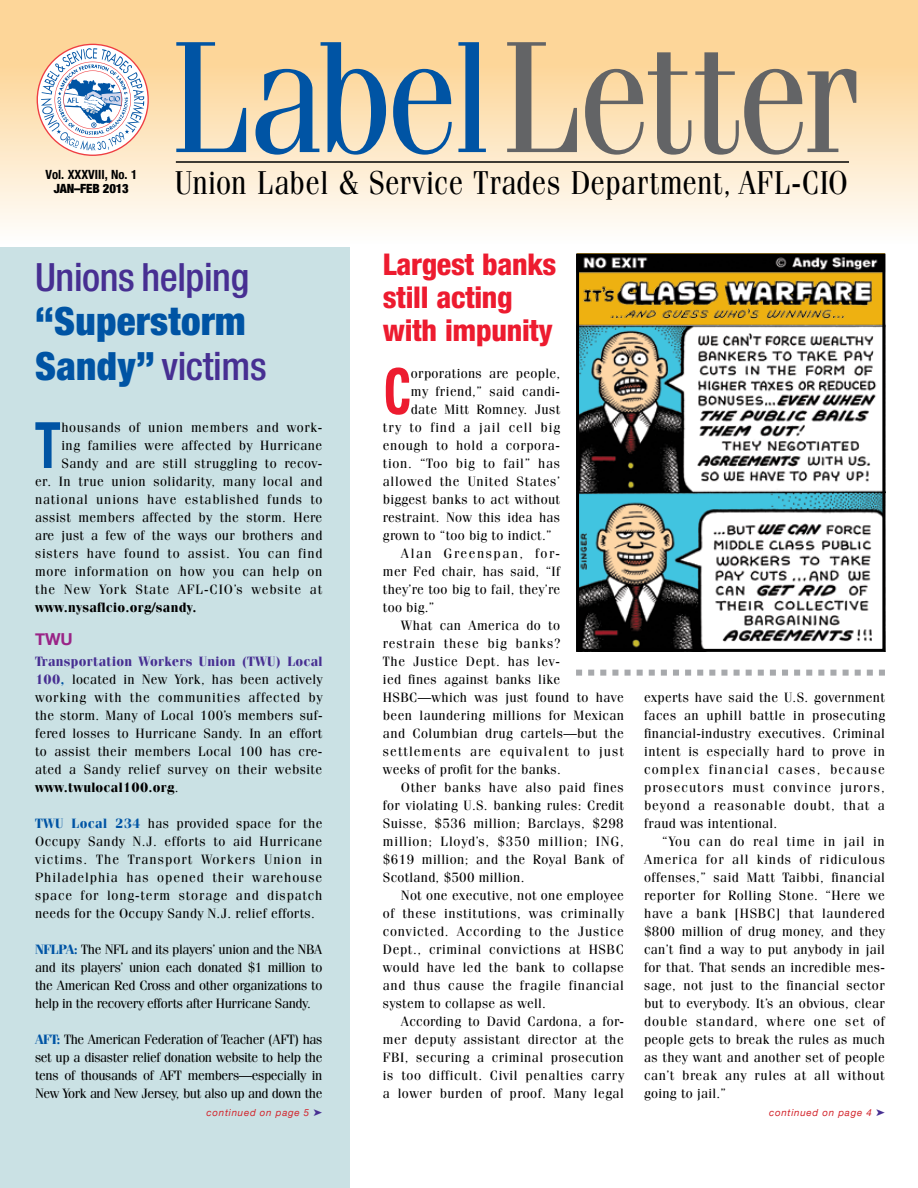
<style>
.page{position:relative;width:918px;height:1188px;background:#fff}
.page>*{position:absolute;margin:0;border:0;box-sizing:border-box;transform-origin:0 0}
.t1{font:158.85px "Fenice Std";letter-spacing:-.04em;color:#636466;scale:.91 1}
.t2{font:700 condensed 63.3px "Univers LT Std";color:#ed1b2f;scale:.8 1}
.t3{font:700 condensed 63.3px "Univers LT Std";color:#0054a4;scale:.8 1}
.t4{font:900 condensed 39px/45px "Helvetica Neue LT Std";letter-spacing:.01em;color:#0054a4}
.t5{font:500 condensed 39px "Helvetica Neue LT Std";letter-spacing:-.01em;color:#472f92}
.t6{font:33px "Fenice Std";letter-spacing:.01em;color:#000;scale:.88 1}
.t7{font:800 condensed 30px/33px "Helvetica Neue LT Std";letter-spacing:-.01em;color:#ed1b2f}
.t8{font:700 16.5px "Helvetica Neue";color:#9a2487}
.t9{font:13.5px/18px "Fenice Std";letter-spacing:.03em;color:#000;text-align:justify}
.t10{font:13.5px "Fenice Std";letter-spacing:.05em;color:#000}
.t11{font:13.5px "Fenice Std";letter-spacing:.065em;color:#000}
.t12{font:13.5px "Fenice Std";letter-spacing:.06em;color:#000}
.t13{font:13.5px "Fenice Std";letter-spacing:.055em;color:#000}
.t14{font:13.5px "Fenice Std";letter-spacing:.075em;color:#000}
.t15{font:700 13.5px "Fenice Std";letter-spacing:.02em;color:#000}
.t16{font:13.5px "Fenice Std";letter-spacing:.11em;color:#000}
.t17{font:700 condensed 12.75px "Helvetica Neue LT Std";color:#000}
.t18{font:900 condensed 12.75px "Helvetica Neue LT Std";letter-spacing:-.015em;color:#000}
.t19{font:italic 9.75px "Helvetica Neue";letter-spacing:.075em;color:#d2232a}
.s1{color:#0054a4}
.s2{font-weight:500;color:#472f92}
.s3{font-weight:700;color:#472f92}
.s4{font-weight:700;color:#0054a4}
.s5{font-weight:700}
.s6{color:#472f92}
</style>
<div class="page">
<svg style="left:0;top:0;width:918px;height:227px;background:#fde3ba"></svg>
<svg style="left:37px;top:44px;width:112px;height:112px"></svg>
<hr style="left:176px;top:161px;width:673px;height:2px;background:#000">
<svg style="left:576px;top:670px;width:309px;height:6px"></svg>
<div style="left:0;top:247px;width:350px;height:941px;background:#cae1e4"></div>
<img style="left:580px;top:258px;width:301px;height:390px">
<div style="left:576px;top:254px;width:309px;height:398px;border:3px solid #000"></div>
<p class="t17" style="left:46px;top:167px;width:93px">Vol. XXXVIII, No. 1</p>
<p class="t18" style="left:54px;top:181px;width:77px">JAN–FEB 2013</p>
<h1 class="t1" style="left:170px;top:2px;width:760px"><span class="s1">Label</span>Letter</h1>
<h3 class="t6" style="left:175px;top:163px;width:767px">Union Label &amp; Service Trades Department, AFL-CIO</h3>
<h3 class="t5" style="left:35px;top:254px;width:216px">Unions helping</h3>
<h3 class="t4" style="left:35px;top:298px;width:233px">“Superstorm<br>Sandy” <span class="s2">victims</span></h3>
<h2 class="t3" style="left:35px;top:407px;width:33px">T</h2>
<p class="t9" style="left:35px;top:418px;width:289px;text-align:right">housands of union members and work-<br>ing families were affected by Hurricane Sandy and are still struggling to recov-<br>er. In true union solidarity, many local and national unions have established funds to assist members affected by the storm. Here are just a few of the ways our brothers and sisters have found to assist. You can find more information on how you can help on the New York State AFL-CIO’s website at</p>
<p class="t15" style="left:35px;top:599px;width:163px">www.nysaflcio.org/sandy.</p>
<p class="t8" style="left:35px;top:629px;width:39px">TWU</p>
<p class="t9" style="left:35px;top:652px;width:289px"><span class="s3">Transportation Workers Union (TWU) Local 100</span><span class="s4">,</span> located in New York, has been actively working with the communities affected by the storm. Many of Local 100’s members suf&shy;fered losses to Hurricane Sandy. In an effort to assist their members Local 100 has cre&shy;ated a Sandy relief survey on their website <span class="s5">www.twulocal100.org</span>.</p>
<p class="t9" style="left:35px;top:814px;width:289px"><span class="s4">TWU Local 234</span> has provided space for the Occupy Sandy N.J. efforts to aid Hurricane victims. The Transport Workers Union in Philadelphia has opened their warehouse space for long-term storage and dispatch needs for the Occupy Sandy N.J. relief efforts.</p>
<p class="t9" style="left:35px;top:940px;width:289px"><span class="s4">NFLPA:</span> The NFL and its players’ union and the NBA and its players’ union each donated $1 million to the American Red Cross and other organizations to help in the recovery efforts after Hurricane Sandy.</p>
<p class="t9" style="left:35px;top:1030px;width:289px"><span class="s4">AFT:</span> The American Federation of Teacher (AFT) has set up a disaster relief donation website to help the tens of thousands of AFT members—especially in New York and New Jersey, but also up and down the</p>
<p class="t19" style="left:207px;top:1107px;width:117px">continued on page 5 <span class="s6">➤</span></p>
<h3 class="t7" style="left:383px;top:247px;width:175px">Largest banks still acting with impunity</h3>
<h2 class="t2" style="left:383px;top:353px;width:37px">C</h2>
<p class="t9" style="left:411px;top:364px;width:151px">orporations are people,</p>
<p class="t9" style="left:411px;top:382px;width:151px">my friend,” said candi-</p>
<p class="t9" style="left:411px;top:400px;width:151px">date Mitt Romney. Just</p>
<p class="t11" style="left:383px;top:419px;width:179px">try to find a jail cell big</p>
<p class="t9" style="left:383px;top:436px;width:179px">enough to hold a corpora-</p>
<p class="t10" style="left:383px;top:455px;width:179px">tion. “Too big to fail” has</p>
<p class="t10" style="left:383px;top:473px;width:179px">allowed the United States’</p>
<p class="t9" style="left:383px;top:490px;width:179px">biggest banks to act without</p>
<p class="t9" style="left:383px;top:508px;width:179px">restraint. Now this idea has</p>
<p class="t9" style="left:383px;top:526px;width:170px">grown to “too big to indict.”</p>
<p class="t16" style="left:401px;top:545px;width:161px">Alan Greenspan, for-</p>
<p class="t9" style="left:383px;top:562px;width:179px">mer Fed chair, has said, “If</p>
<p class="t9" style="left:383px;top:580px;width:179px">they’re too big to fail, they’re</p>
<p class="t9" style="left:383px;top:598px;width:53px">too big.”</p>
<p class="t9" style="left:401px;top:616px;width:161px">What can America do to</p>
<p class="t11" style="left:383px;top:635px;width:179px">restrain these big banks?</p>
<p class="t9" style="left:383px;top:652px;width:179px">The Justice Dept. has lev-</p>
<p class="t9" style="left:383px;top:670px;width:179px">ied fines against banks like</p>
<p class="t9" style="left:383px;top:688px;width:242px">HSBC—which was just found to have</p>
<p class="t9" style="left:383px;top:706px;width:243px">been laundering millions for Mexican</p>
<p class="t9" style="left:383px;top:724px;width:242px">and Columbian drug cartels—but the</p>
<p class="t14" style="left:383px;top:743px;width:242px">settlements are equivalent to just</p>
<p class="t9" style="left:383px;top:760px;width:179px">weeks of profit for the banks.</p>
<p class="t9" style="left:401px;top:778px;width:224px">Other banks have also paid fines</p>
<p class="t9" style="left:383px;top:796px;width:242px">for violating U.S. banking rules: Credit</p>
<p class="t9" style="left:383px;top:814px;width:242px">Suisse, $536 million; Barclays, $298</p>
<p class="t12" style="left:383px;top:833px;width:242px">million; Lloyd’s, $350 million; ING,</p>
<p class="t9" style="left:383px;top:850px;width:242px">$619 million; and the Royal Bank of</p>
<p class="t9" style="left:383px;top:868px;width:143px">Scotland, $500 million.</p>
<p class="t9" style="left:401px;top:886px;width:224px">Not one executive, not one employee</p>
<p class="t9" style="left:383px;top:904px;width:242px">of these institutions, was criminally</p>
<p class="t13" style="left:383px;top:923px;width:242px">convicted. According to the Justice</p>
<p class="t9" style="left:383px;top:940px;width:242px">Dept., criminal convictions at HSBC</p>
<p class="t9" style="left:383px;top:958px;width:242px">would have led the bank to collapse</p>
<p class="t9" style="left:383px;top:976px;width:242px">and thus cause the fragile financial</p>
<p class="t9" style="left:383px;top:994px;width:165px">system to collapse as well.</p>
<p class="t9" style="left:401px;top:1012px;width:224px">According to David Cardona, a for-</p>
<p class="t9" style="left:383px;top:1030px;width:242px">mer deputy assistant director at the</p>
<p class="t9" style="left:383px;top:1048px;width:242px">FBI, securing a criminal prosecution</p>
<p class="t9" style="left:383px;top:1066px;width:243px">is too difficult. Civil penalties carry</p>
<p class="t9" style="left:383px;top:1084px;width:242px">a lower burden of proof. Many legal</p>
<p class="t9" style="left:644px;top:688px;width:243px">experts have said the U.S. government faces an uphill battle in prosecuting financial-industry executives. Criminal intent is especially hard to prove in complex financial cases, because prosecutors must convince jurors, beyond a reasonable doubt, that a fraud was intentional.</p>
<p class="t9" style="left:644px;top:832px;width:242px;text-indent:18px">“You can do real time in jail in America for all kinds of ridiculous offenses,” said Matt Taibbi, financial reporter for Rolling Stone. “Here we have a bank [HSBC] that laundered $800 million of drug money, and they can’t find a way to put anybody in jail for that. That sends an incredible mes&shy;sage, not just to the financial sector but to everybody. It’s an obvious, clear double standard, where one set of people gets to break the rules as much as they want and another set of people can’t break any rules at all without going to jail.”</p>
<p class="t19" style="left:769px;top:1107px;width:117px">continued on page 4 <span class="s6">➤</span></p>
</div>
